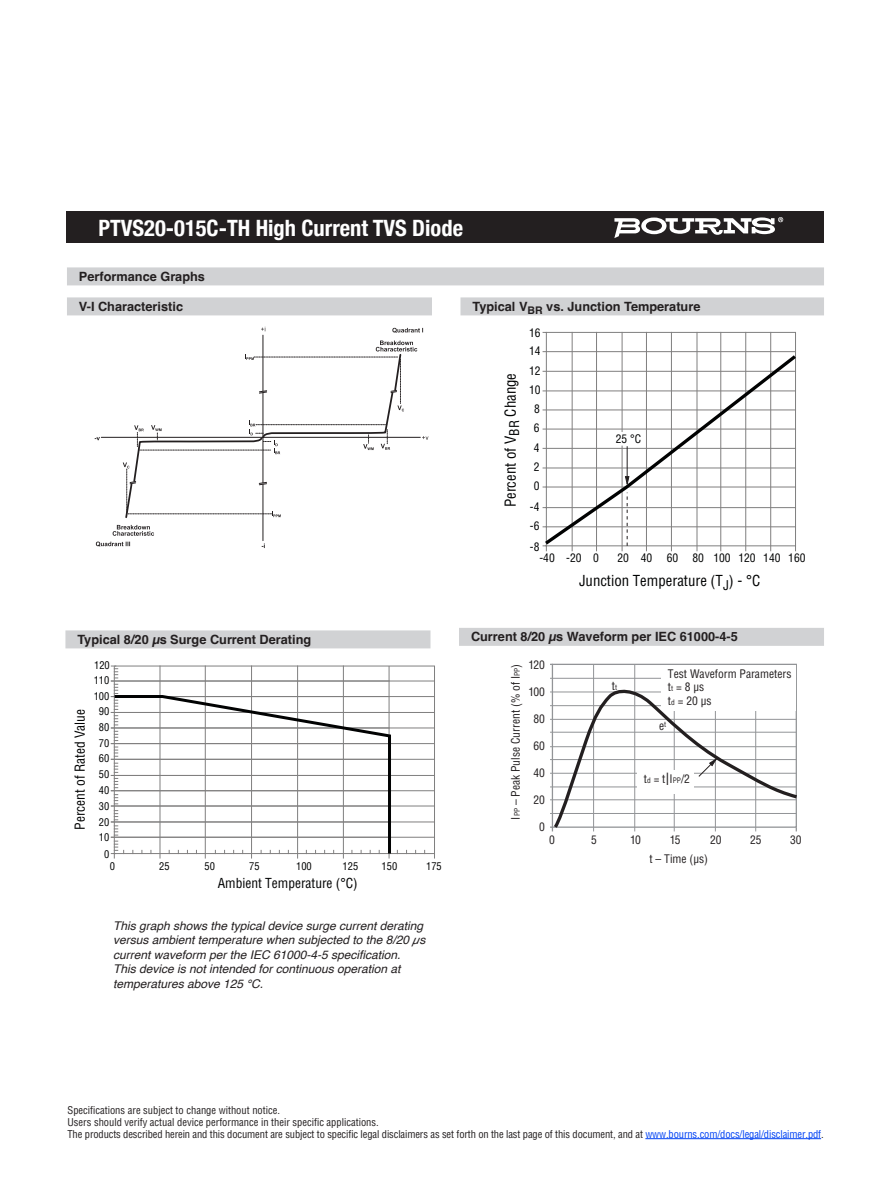
<style>
.page{position:relative;width:891px;height:1188px;background:#fff}
.page>*{position:absolute;margin:0;border:0;box-sizing:border-box;transform-origin:0 0}
.t1{font:700 condensed 22.5px "Helvetica Neue";color:#fff}
.t2{font:condensed 14.85px "Helvetica";color:#010202}
.t3{font:condensed 13.5px "Helvetica";color:#010202}
.t4{font:700 12.75px "Helvetica";color:#231f20}
.negative_type_header{font:italic 12px/14.4px "Helvetica";color:#231f20}
.t5{font:condensed 11.55px/13.8px "Helvetica";color:#231f20}
.t6{font:condensed 11.55px/19.2px "Helvetica";color:#010202}
.negative_type_header-2{font:condensed 10.5px "Helvetica";letter-spacing:-.01em;color:#231f20}
.t7{font:condensed 10.5px/15.8px "Helvetica";color:#010202;text-align:center}
.s1{font-size:7.35px}
.s2{font-size:16.5px}
.s3{color:#0042f4}
</style>
<div class="page">
<hr style="left:389px;top:666px;width:1px;height:188px;background:#807f7f">
<hr style="left:205px;top:666px;width:1px;height:192px;background:#807f7f">
<hr style="left:297px;top:666px;width:1px;height:192px;background:#807f7f">
<hr style="left:160px;top:666px;width:1px;height:192px;background:#807f7f">
<hr style="left:251px;top:666px;width:1px;height:192px;background:#807f7f">
<hr style="left:343px;top:666px;width:1px;height:192px;background:#807f7f">
<svg style="left:111px;top:666px;width:7px;height:28px"></svg>
<svg style="left:111px;top:821px;width:4px;height:37px"></svg>
<hr style="left:111px;top:681px;width:324px;height:1px;background:#807f7f">
<hr style="left:111px;top:696px;width:324px;height:1px;background:#807f7f">
<hr style="left:111px;top:712px;width:324px;height:1px;background:#807f7f">
<hr style="left:111px;top:728px;width:324px;height:1px;background:#807f7f">
<hr style="left:111px;top:743px;width:324px;height:1px;background:#807f7f">
<hr style="left:111px;top:759px;width:324px;height:1px;background:#807f7f">
<hr style="left:111px;top:775px;width:324px;height:1px;background:#807f7f">
<hr style="left:111px;top:790px;width:324px;height:1px;background:#807f7f">
<hr style="left:111px;top:806px;width:324px;height:1px;background:#807f7f">
<hr style="left:111px;top:822px;width:324px;height:1px;background:#807f7f">
<hr style="left:111px;top:837px;width:324px;height:1px;background:#807f7f">
<svg style="left:113px;top:694px;width:280px;height:161px"></svg>
<hr style="left:550px;top:678px;width:246px;height:1px;background:#929497">
<hr style="left:593px;top:664px;width:1px;height:167px;background:#929497">
<hr style="left:634px;top:664px;width:1px;height:167px;background:#929497">
<hr style="left:674px;top:664px;width:1px;height:167px;background:#929497">
<hr style="left:715px;top:664px;width:1px;height:167px;background:#929497">
<hr style="left:755px;top:664px;width:1px;height:167px;background:#929497">
<div style="left:661px;top:665px;width:135px;height:45px;background:#fff"></div>
<svg style="left:550px;top:684px;width:247px;height:148px"></svg>
<svg style="left:542px;top:332px;width:254px;height:220px"></svg>
<hr style="left:543px;top:351px;width:253px;height:1px;background:#807f7f">
<hr style="left:572px;top:332px;width:1px;height:219px;background:#807f7f">
<hr style="left:596px;top:332px;width:1px;height:219px;background:#807f7f">
<hr style="left:622px;top:332px;width:1px;height:219px;background:#807f7f">
<hr style="left:646px;top:332px;width:1px;height:219px;background:#807f7f">
<hr style="left:671px;top:332px;width:1px;height:219px;background:#807f7f">
<hr style="left:697px;top:332px;width:1px;height:219px;background:#807f7f">
<hr style="left:720px;top:332px;width:1px;height:219px;background:#807f7f">
<hr style="left:745px;top:332px;width:1px;height:219px;background:#807f7f">
<hr style="left:770px;top:332px;width:1px;height:219px;background:#807f7f">
<svg style="left:543px;top:353px;width:253px;height:194px"></svg>
<hr style="left:627px;top:446px;width:1px;height:33px;background:#231f20">
<svg style="left:625px;top:476px;width:4px;height:10px"></svg>
<svg style="left:627px;top:493px;width:1px;height:53px"></svg>
<hr style="left:101px;top:437px;width:319px;height:1px;background:#231f20">
<hr style="left:263px;top:335px;width:1px;height:56px;background:#231f20">
<hr style="left:263px;top:484px;width:1px;height:57px;background:#231f20">
<svg style="left:95px;top:437px;width:5px;height:3px"></svg>
<svg style="left:392px;top:328px;width:31px;height:5px"></svg>
<svg style="left:261px;top:327px;width:4px;height:4px"></svg>
<svg style="left:96px;top:542px;width:34px;height:5px"></svg>
<svg style="left:113px;top:525px;width:41px;height:11px"></svg>
<svg style="left:123px;top:341px;width:305px;height:176px"></svg>
<div style="left:67px;top:212px;width:757px;height:31px;background:#231f20"></div>
<div style="left:67px;top:267px;width:757px;height:18px;background:#d1d2d4"></div>
<div style="left:67px;top:297px;width:365px;height:18px;background:#d1d2d4"></div>
<div style="left:460px;top:297px;width:364px;height:18px;background:#d1d2d4"></div>
<div style="left:65px;top:630px;width:365px;height:18px;background:#d1d2d4"></div>
<svg style="left:614px;top:217px;width:169px;height:21px"></svg>
<hr style="left:645px;top:1138px;width:176px;height:1px;background:#0042f4">
<div style="left:459px;top:628px;width:365px;height:18px;background:#d1d2d4"></div>
<p class="t1" style="left:98px;top:209px;width:366px">PTVS20-015C-TH High Current TVS Diode</p>
<p class="t4" style="left:79px;top:269px;width:128px">Performance Graphs</p>
<p class="t4" style="left:79px;top:299px;width:106px">V-I Characteristic</p>
<p class="t4" style="left:472px;top:299px;width:229px">Typical V<sub>BR</sub> vs. Junction Temperature</p>
<p class="t6" style="left:529px;top:323px;width:13px">16</p>
<p class="t6" style="left:529px;top:341px;width:13px">14</p>
<p class="t2" style="left:501px;top:507px;width:136px;rotate:-90deg">Percent of V<sub>BR</sub> Change</p>
<p class="t6" style="left:529px;top:361px;width:13px">12</p>
<p class="t6" style="left:529px;top:380px;width:13px">10</p>
<p class="t6" style="left:534px;top:399px;width:7px">8</p>
<p class="t6" style="left:534px;top:418px;width:7px">6</p>
<p class="t6" style="left:534px;top:438px;width:7px">4</p>
<p class="t6" style="left:534px;top:457px;width:7px">2</p>
<p class="t6" style="left:534px;top:476px;width:7px">0</p>
<p class="t6" style="left:530px;top:497px;width:11px">-4 -6</p>
<p class="t6" style="left:530px;top:537px;width:11px">-8</p>
<p class="t6" style="left:616px;top:429px;width:27px">25 °C</p>
<p class="t6" style="left:539px;top:548px;width:61px">-40 -20 0</p>
<p class="t6" style="left:617px;top:548px;width:36px">20 40</p>
<p class="t6" style="left:667px;top:548px;width:140px">60 80 100 120 140 160</p>
<p class="t2" style="left:579px;top:572px;width:183px">Junction Temperature (T<sub>J</sub>) - °C</p>
<p class="t4" style="left:77px;top:632px;width:235px">Typical 8/20 µs Surge Current Derating</p>
<p class="t4" style="left:471px;top:629px;width:268px">Current 8/20 µs Waveform per IEC 61000-4-5</p>
<p class="t3" style="left:72px;top:830px;width:122px;rotate:-90deg">Percent of Rated Value</p>
<p class="t7" style="left:94px;top:657px;width:17px">120</p>
<p class="t7" style="left:94px;top:672px;width:17px">110<br>100<br>90<br>80<br>70<br>60<br>50<br>40<br>30<br>20<br>10</p>
<p class="t5" style="left:529px;top:657px;width:18px">120</p>
<p class="t5" style="left:509px;top:820px;width:157px;rotate:-90deg">I<span class="s1">PP</span> – Peak Pulse Current (% of I<span class="s1">PP</span>)</p>
<p class="t5" style="left:529px;top:685px;width:18px">100</p>
<p class="t5" style="left:533px;top:712px;width:13px">80</p>
<p class="t5" style="left:533px;top:739px;width:13px">60</p>
<p class="t5" style="left:533px;top:766px;width:13px">40</p>
<p class="t5" style="left:533px;top:792px;width:13px">20</p>
<p class="t5" style="left:539px;top:820px;width:7px">0</p>
<p class="t5" style="left:612px;top:678px;width:7px">t<span class="s1">t</span></p>
<p class="t5" style="left:668px;top:666px;width:125px">Test Waveform Parameters t<span class="s1">t</span> = 8 µs<br>t<span class="s1">d</span> = 20 µs</p>
<p class="t5" style="left:659px;top:719px;width:9px">e<sup>t</sup></p>
<p class="t5" style="left:644px;top:772px;width:48px">t<span class="s1">d</span> = t<span class="s2">|</span>I<span class="s1">PP</span>/2</p>
<p class="t5" style="left:591px;top:833px;width:7px">5</p>
<p class="t5" style="left:630px;top:833px;width:12px">10</p>
<p class="t5" style="left:670px;top:833px;width:12px">15</p>
<p class="t5" style="left:750px;top:833px;width:13px">52</p>
<p class="t5" style="left:790px;top:833px;width:13px">30</p>
<p class="t5" style="left:549px;top:833px;width:7px">0</p>
<p class="t5" style="left:710px;top:833px;width:13px">20</p>
<p class="t7" style="left:104px;top:846px;width:7px">0</p>
<p class="t7" style="left:110px;top:858px;width:7px">0</p>
<p class="t7" style="left:159px;top:858px;width:12px">25</p>
<p class="t7" style="left:205px;top:858px;width:12px">50</p>
<p class="t7" style="left:249px;top:858px;width:12px">75</p>
<p class="t7" style="left:296px;top:858px;width:17px">100</p>
<p class="t7" style="left:343px;top:858px;width:17px">125</p>
<p class="t7" style="left:382px;top:858px;width:17px">150</p>
<p class="t7" style="left:426px;top:858px;width:17px">175</p>
<p class="t3" style="left:218px;top:875px;width:142px">Ambient Temperature (°C)</p>
<p class="t5" style="left:650px;top:852px;width:60px">t – Time (µs)</p>
<p class="negative_type_header" style="left:113px;top:919px;width:314px">This graph shows the typical device surge current derating versus ambient temperature when subjected to the 8/20 µs current waveform per the IEC 61000-4-5 specification.<br>This device is not intended for continuous operation at temperatures above 125 °C.</p>
<p class="negative_type_header-2" style="left:68px;top:1103px;width:214px">Specifications are subject to change without notice.</p>
<p class="negative_type_header-2" style="left:68px;top:1115px;width:313px">Users should verify actual device performance in their specific applications.</p>
<p class="negative_type_header-2" style="left:68px;top:1127px;width:758px">The products described herein and this document are subject to specific legal disclaimers as set forth on the last page of this document, and at <span class="s3">www.bourns.com/docs/legal/disclaimer.pdf</span>.</p>
</div>
